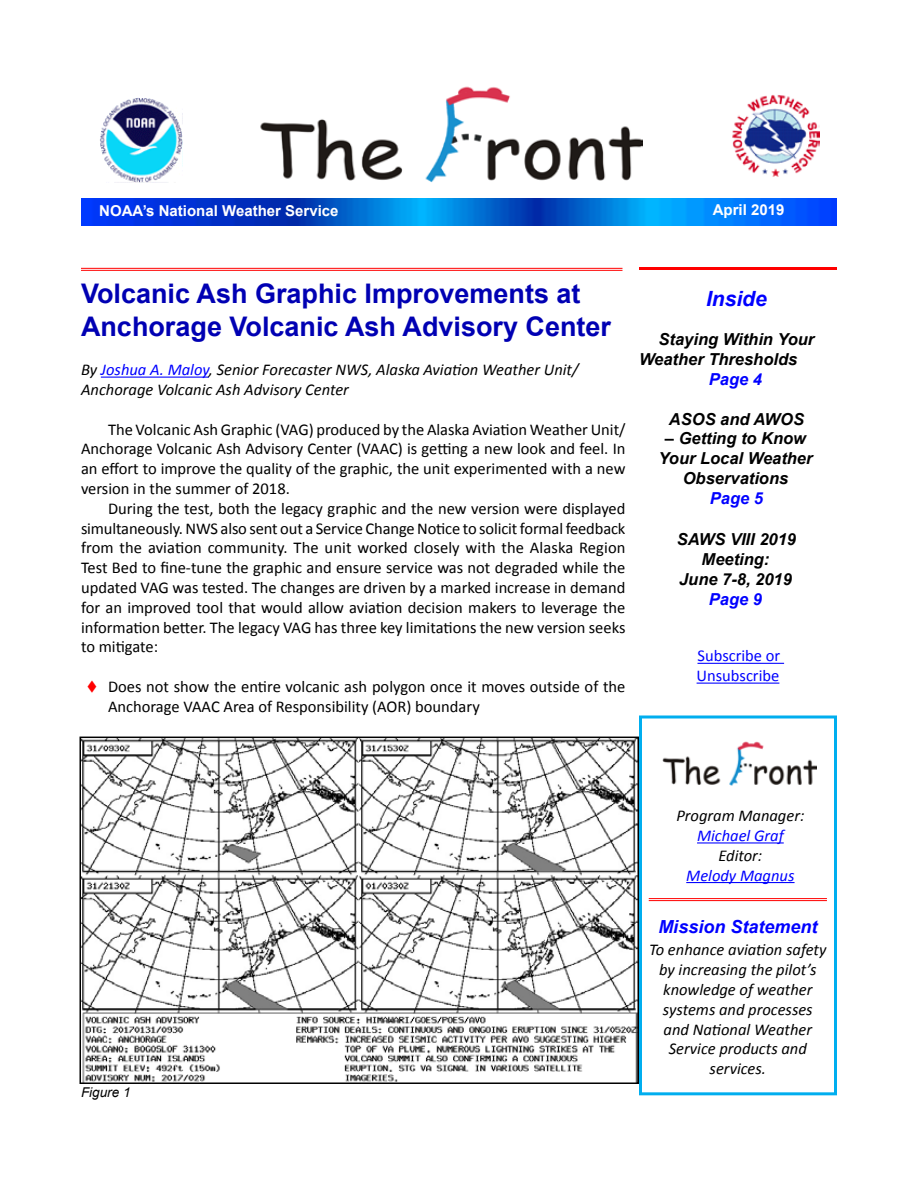
<style>
.page{position:relative;width:918px;height:1188px;background:#fff}
.page>*{position:absolute;margin:0;border:0;box-sizing:border-box;transform-origin:0 0}
.t1{font:700 27px/32.4px "Arial";color:#0000b3}
.t2{font:italic 700 21px "Arial";color:#00f}
.t3{font:italic 700 18px "Arial";color:#00f}
.t4{font:16.5px/19.8px "Calibri";color:#000;text-align:justify}
.t5{font:italic 16.5px/19.8px "Calibri";color:#000;text-align:center}
.t6{font:italic 700 16.5px/19.8px "Arial";color:#000;text-align:center}
.t7{font:italic 16.5px "Calibri";color:#00f}
.t8{font:16.5px/19.8px "Calibri";color:#00f}
.t9{font:italic 700 16.5px "Arial";color:#00f}
.t10{font:700 15px "Arial";color:#fff}
.t11{font:italic 13.5px "Arial";color:#000}
.s1{color:#00f}
</style>
<div class="page">
<img style="left:260px;top:86px;width:383px;height:96px">
<img style="left:81px;top:198px;width:756px;height:27px">
<img style="left:732px;top:95px;width:87px;height:82px">
<img style="left:100px;top:98px;width:82px;height:84px">
<div style="left:639px;top:716px;width:198px;height:379px;background:#fff;border:3px solid #00aeef"></div>
<hr style="left:649px;top:898px;width:178px;height:1px;background:#f00">
<hr style="left:649px;top:900px;width:178px;height:1px;background:#f00">
<img style="left:662px;top:741px;width:155px;height:45px">
<hr style="left:697px;top:842px;width:87px;height:2px;background:#00f">
<hr style="left:686px;top:882px;width:109px;height:1px;background:#00f">
<hr style="left:698px;top:663px;width:86px;height:1px;background:#00f">
<hr style="left:697px;top:683px;width:82px;height:1px;background:#00f">
<hr style="left:639px;top:267px;width:198px;height:3px;background:#f00">
<hr style="left:81px;top:268px;width:541px;height:1px;background:#f00">
<hr style="left:81px;top:270px;width:541px;height:1px;background:#f00">
<hr style="left:101px;top:377px;width:108px;height:1px;background:#00f">
<img style="left:83px;top:740px;width:553px;height:341px">
<div style="left:80px;top:737px;width:559px;height:347px;border:2px solid #000"></div>
<p class="t10" style="left:99px;top:201px;width:241px">NOAA’s National Weather Service</p>
<p class="t10" style="left:713px;top:200px;width:73px">April 2019</p>
<h1 class="t1" style="left:81px;top:278px;width:532px">Volcanic Ash Graphic Improvements at<br>Anchorage Volcanic Ash Advisory Center</h1>
<p class="t5" style="left:81px;top:359px;width:499px;text-align:left">By <span class="s1">Joshua A. Maloy</span>, Senior Forecaster NWS, Alaska Aviation Weather Unit/<br>Anchorage Volcanic Ash Advisory Center</p>
<p class="t4" style="left:81px;top:419px;width:546px;text-indent:27px">The Volcanic Ash Graphic (VAG) produced by the Alaska Aviation Weather Unit/ Anchorage Volcanic Ash Advisory Center (VAAC) is getting a new look and feel. In an effort to improve the quality of the graphic, the unit experimented with a new version in the summer of 2018.</p>
<p class="t4" style="left:81px;top:499px;width:546px;text-indent:27px">During the test, both the legacy graphic and the new version were displayed simultaneously. NWS also sent out a Service Change Notice to solicit formal feedback from the aviation community. The unit worked closely with the Alaska Region Test Bed to fine-tune the graphic and ensure service was not degraded while the updated VAG was tested. The changes are driven by a marked increase in demand for an improved tool that would allow aviation decision makers to leverage the information better. The legacy VAG has three key limitations the new version seeks to mitigate:</p>
<p class="t4" style="left:108px;top:677px;width:519px">Does not show the entire volcanic ash polygon once it moves outside of the<br>Anchorage VAAC Area of Responsibility (AOR) boundary</p>
<p class="t2" style="left:706px;top:284px;width:62px">Inside</p>
<p class="t6" style="left:639px;top:330px;width:177px;text-align:left;text-indent:20px">Staying Within Your<br>Weather Thresholds</p>
<p class="t9" style="left:709px;top:368px;width:55px">Page 4</p>
<p class="t6" style="left:669px;top:409px;width:137px">ASOS and AWOS</p>
<p class="t6" style="left:659px;top:429px;width:156px">– Getting to Know<br>Your Local Weather<br>Observations</p>
<p class="t9" style="left:710px;top:487px;width:55px">Page 5</p>
<p class="t6" style="left:677px;top:530px;width:121px">SAWS VIII 2019<br>Meeting:<br>June 7-8, 2019</p>
<p class="t9" style="left:709px;top:588px;width:55px">Page 9</p>
<p class="t8" style="left:697px;top:646px;width:85px">Subscribe or<br>Unsubscribe</p>
<p class="t11" style="left:81px;top:1084px;width:51px">Figure 1</p>
<p class="t5" style="left:676px;top:805px;width:130px">Program Manager:</p>
<p class="t7" style="left:697px;top:824px;width:88px">Michael Graf</p>
<p class="t5" style="left:718px;top:845px;width:45px">Editor:</p>
<p class="t7" style="left:686px;top:864px;width:110px">Melody Magnus</p>
<p class="t3" style="left:658px;top:915px;width:161px">Mission Statement</p>
<p class="t5" style="left:649px;top:939px;width:179px">To enhance aviation safety by increasing the pilot’s knowledge of weather systems and processes and National Weather<br>Service products and services.</p>
</div>
